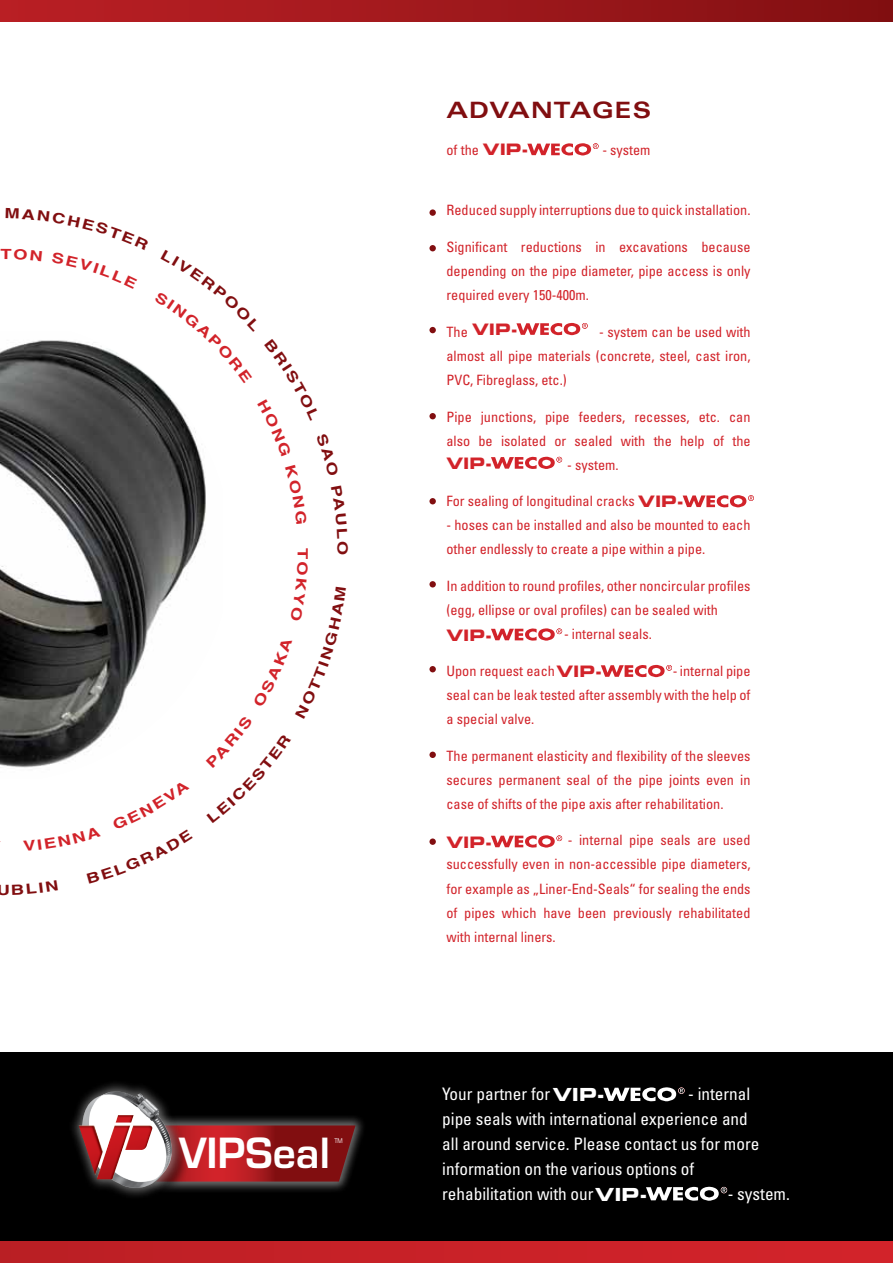
<style>
.page{position:relative;width:893px;height:1263px;background:#fff}
.page>*{position:absolute;margin:0;border:0;box-sizing:border-box;transform-origin:0 0}
.t1{font:600 40.5px "Eurostile";color:#fff}
.t2{font:700 expanded 22.5px "Univers";letter-spacing:.05em;color:#810e10}
.t3{font:condensed 17.25px/24.9px "Univers";color:#fff}
.t4{font:15.75px "Eurostile Bold Extended Two";color:#d2232a}
.t5{font:condensed 14.25px/24px "Univers";color:#d2232a;text-align:justify}
.t6{font:700 14.1px "Helvetica";color:#d2232a;scale:1.3 1}
.t7{font:700 14.1px "Helvetica";color:#810e10;scale:1.3 1}
.t8{font:condensed 6.45px "Eurostile";color:#fff}
.s1{font-family:"Eurostile Bold Extended Two";font-stretch:normal;font-size:15.75px}
.s2{font-family:"Eurostile Bold Extended Two";font-stretch:normal;font-size:18px}
</style>
<div class="page">
<div style="left:0;top:1052px;width:893px;height:211px;background:#000"></div>
<div style="left:0;top:1242px;width:893px;height:21px;background:linear-gradient(to right,#bb1f24,#d4242b)"></div>
<div style="left:0;top:0;width:893px;height:21px;background:linear-gradient(to right,#bb2025,#831012)"></div>
<img style="left:0;top:349px;width:195px;height:419px">
<div style="left:429px;top:209px;width:7px;height:7px;background:#810e10;border-radius:50%"></div>
<div style="left:429px;top:245px;width:7px;height:6px;background:#810e10;border-radius:50%"></div>
<div style="left:429px;top:327px;width:7px;height:6px;background:#810e10;border-radius:50%"></div>
<div style="left:429px;top:413px;width:7px;height:6px;background:#810e10;border-radius:50%"></div>
<div style="left:429px;top:498px;width:7px;height:6px;background:#810e10;border-radius:50%"></div>
<div style="left:429px;top:581px;width:7px;height:6px;background:#810e10;border-radius:50%"></div>
<div style="left:429px;top:666px;width:7px;height:6px;background:#810e10;border-radius:50%"></div>
<div style="left:429px;top:752px;width:7px;height:6px;background:#810e10;border-radius:50%"></div>
<div style="left:429px;top:838px;width:7px;height:7px;background:#810e10;border-radius:50%"></div>
<div style="left:145px;top:1113px;width:222px;height:81px;background:#fff;opacity:.45"></div>
<div style="left:82px;top:1094px;width:108px;height:112px;background:#000"></div>
<div style="left:68px;top:1080px;width:115px;height:119px;background:#fff;opacity:.45"></div>
<svg style="left:80px;top:1086px;width:275px;height:107px"></svg>
<img style="left:79px;top:1115px;width:55px;height:64px">
<svg style="left:593px;top:143px;width:5px;height:6px"></svg>
<svg style="left:527px;top:143px;width:46px;height:12px"></svg>
<svg style="left:575px;top:143px;width:16px;height:13px"></svg>
<div style="left:579px;top:146px;width:8px;height:7px;background:#fff;border-radius:50%"></div>
<svg style="left:582px;top:323px;width:6px;height:6px"></svg>
<svg style="left:516px;top:323px;width:46px;height:12px"></svg>
<svg style="left:564px;top:323px;width:16px;height:12px"></svg>
<div style="left:568px;top:326px;width:8px;height:6px;background:#fff;border-radius:50%"></div>
<svg style="left:556px;top:457px;width:6px;height:5px"></svg>
<svg style="left:491px;top:457px;width:46px;height:12px"></svg>
<div style="left:538px;top:457px;width:17px;height:12px;background:#d2232a;border-radius:50%"></div>
<div style="left:542px;top:460px;width:9px;height:6px;background:#fff;border-radius:50%"></div>
<svg style="left:748px;top:495px;width:6px;height:6px"></svg>
<svg style="left:683px;top:495px;width:45px;height:12px"></svg>
<svg style="left:730px;top:495px;width:16px;height:12px"></svg>
<div style="left:734px;top:498px;width:8px;height:6px;background:#fff;border-radius:50%"></div>
<svg style="left:556px;top:628px;width:6px;height:6px"></svg>
<svg style="left:491px;top:628px;width:46px;height:13px"></svg>
<svg style="left:538px;top:628px;width:17px;height:13px"></svg>
<div style="left:542px;top:631px;width:9px;height:7px;background:#fff;border-radius:50%"></div>
<svg style="left:666px;top:665px;width:6px;height:6px"></svg>
<svg style="left:601px;top:665px;width:45px;height:12px"></svg>
<div style="left:648px;top:665px;width:17px;height:12px;background:#d2232a;border-radius:50%"></div>
<div style="left:652px;top:668px;width:9px;height:6px;background:#fff;border-radius:50%"></div>
<svg style="left:556px;top:835px;width:6px;height:6px"></svg>
<svg style="left:491px;top:835px;width:46px;height:12px"></svg>
<svg style="left:538px;top:835px;width:17px;height:13px"></svg>
<div style="left:542px;top:838px;width:9px;height:7px;background:#fff;border-radius:50%"></div>
<svg style="left:678px;top:1087px;width:7px;height:7px"></svg>
<svg style="left:679px;top:1088px;width:5px;height:5px"></svg>
<svg style="left:603px;top:1087px;width:52px;height:14px"></svg>
<div style="left:657px;top:1087px;width:19px;height:14px;background:#fff;border-radius:50%"></div>
<div style="left:662px;top:1091px;width:10px;height:7px;background:#000;border-radius:50%"></div>
<svg style="left:721px;top:1187px;width:6px;height:6px"></svg>
<svg style="left:646px;top:1187px;width:52px;height:14px"></svg>
<svg style="left:700px;top:1187px;width:19px;height:14px"></svg>
<div style="left:704px;top:1190px;width:10px;height:7px;background:#000;border-radius:50%"></div>
<svg style="left:6px;top:340px;width:200px;height:215px"></svg>
<p class="t6" style="left:0;top:245px;width:10px">T</p>
<p class="t7" style="left:-4px;top:881px;width:12px">U</p>
<p class="t6" style="left:311px;top:548px;width:10px;rotate:90deg">T</p>
<h1 class="t1" style="left:179px;top:1127px;width:152px">VIPSeal</h1>
<p class="t8" style="left:334px;top:1137px;width:10px">TM</p>
<h2 class="t2" style="left:446px;top:97px;width:22px">ADV</h2>
<h2 class="t2" style="left:508px;top:97px;width:144px">ANTAGES</h2>
<p class="t5" style="left:602px;top:137px;width:50px">- system</p>
<p class="t5" style="left:446px;top:137px;width:84px">of the <span class="s1">VIP-</span></p>
<p class="t5" style="left:446px;top:198px;width:305px">Reduced supply interruptions due to quick installation.</p>
<p class="t5" style="left:446px;top:235px;width:306px">Significant reductions in excavations because depending on the pipe diameter, pipe access is only required every 150-400m.</p>
<p class="t5" style="left:446px;top:320px;width:23px">The</p>
<p class="t4" style="left:472px;top:318px;width:47px">VIP-</p>
<p class="t5" style="left:446px;top:320px;width:306px;text-indent:152px">- system can be used with almost all pipe materials (concrete, steel, cast iron, PVC, Fibreglass, etc.)</p>
<p class="t5" style="left:446px;top:404px;width:306px">Pipe junctions, pipe feeders, recesses, etc. can also be isolated or sealed with the help of the</p>
<p class="t5" style="left:567px;top:452px;width:53px">- system.</p>
<p class="t4" style="left:446px;top:452px;width:47px">VIP-</p>
<p class="t5" style="left:446px;top:489px;width:239px">For sealing of longitudinal cracks <span class="s1">VIP-</span></p>
<p class="t5" style="left:446px;top:513px;width:305px">- hoses can be installed and also be mounted to each other endlessly to create a pipe within a pipe.</p>
<p class="t5" style="left:446px;top:574px;width:305px">In addition to round profiles, other noncircular profiles (egg, ellipse or oval profiles) can be sealed with</p>
<p class="t5" style="left:564px;top:622px;width:89px">- internal seals.</p>
<p class="t5" style="left:446px;top:659px;width:306px;text-indent:226px">- internal pipe seal can be leak tested after assembly with the help of a special valve.</p>
<p class="t5" style="left:446px;top:743px;width:306px">The permanent elasticity and flexibility of the sleeves secures permanent seal of the pipe joints even in case of shifts of the pipe axis after rehabilitation.</p>
<p class="t5" style="left:446px;top:828px;width:306px;text-indent:121px">- internal pipe seals are used successfully even in non-accessible pipe diameters, for example as „Liner-End-Seals“ for sealing the ends of pipes which have been previously rehabilitated with internal liners.</p>
<p class="t4" style="left:446px;top:624px;width:47px">VIP-</p>
<p class="t5" style="left:446px;top:659px;width:157px">Upon request each<span class="s1">VIP-</span></p>
<p class="t4" style="left:446px;top:831px;width:47px">VIP-</p>
<p class="t3" style="left:442px;top:1081px;width:164px">Your partner for<span class="s2">VIP-</span></p>
<p class="t3" style="left:442px;top:1081px;width:319px;text-indent:246px">- internal pipe seals with international experience and all around service. Please contact us for more information on the various options of rehabilitation with our<span class="s2">VIP-</span></p>
<p class="t3" style="left:728px;top:1181px;width:64px">- system.</p>
</div>
